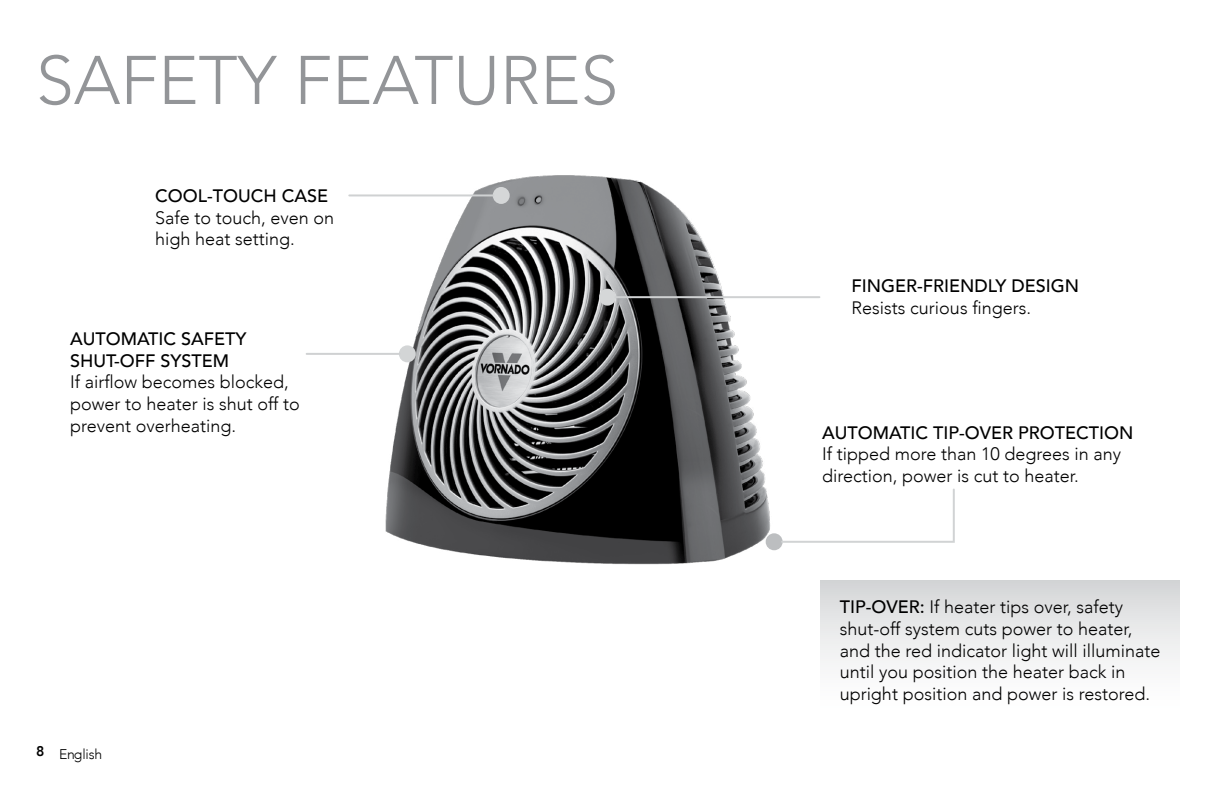
<style>
.page{position:relative;width:1224px;height:792px;background:#fff}
.page>*{position:absolute;margin:0;border:0;box-sizing:border-box;transform-origin:0 0}
.t1{font:300 68px "Avenir";color:#939598}
.t2{font:300 18px/21.6px "Avenir";color:#000}
.t3{font:500 18px "Avenir";color:#000}
.t4{font:300 14px "Avenir";letter-spacing:-.02em;color:#000}
.s1{font-weight:500}
</style>
<div class="page">
<div style="left:820px;top:580px;width:359px;height:136px;background:linear-gradient(to bottom,#d7d8da,#fff)"></div>
<img style="left:348px;top:175px;width:434px;height:390px">
<div style="left:599px;top:289px;width:17px;height:17px;background:#d5d7d8;border-radius:50%"></div>
<hr style="left:615px;top:296px;width:204px;height:2px;background:#cfd1d2">
<div style="left:766px;top:533px;width:17px;height:17px;background:#bcbec0;border-radius:50%"></div>
<svg style="left:780px;top:488px;width:175px;height:56px"></svg>
<div style="left:493px;top:187px;width:17px;height:17px;background:#d5d7d8;border-radius:50%"></div>
<hr style="left:349px;top:194px;width:144px;height:2px;background:#cfd1d2">
<div style="left:399px;top:345px;width:17px;height:17px;background:#d3d5d6;border-radius:50%"></div>
<hr style="left:307px;top:353px;width:92px;height:2px;background:#cfd1d2">
<p class="t1" style="left:36px;top:40px;width:584px">SAFETY FEATURES</p>
<p class="t3" style="left:155px;top:180px;width:174px">COOL-TOUCH CASE</p>
<p class="t2" style="left:155px;top:207px;width:181px">Safe to touch, even on high heat setting.</p>
<p class="t3" style="left:70px;top:323px;width:178px">AUTOMATIC SAFETY</p>
<p class="t3" style="left:70px;top:345px;width:161px">SHUT-OFF SYSTEM</p>
<p class="t2" style="left:70px;top:371px;width:231px">If airfl ow becomes blocked, power to heater is shut off to prevent overheating.</p>
<p class="t4" style="left:36px;top:746px;width:68px"><sup>8</sup> English</p>
<p class="t3" style="left:852px;top:270px;width:229px">FINGER-FRIENDLY DESIGN</p>
<p class="t2" style="left:852px;top:297px;width:181px">Resists curious fingers.</p>
<p class="t3" style="left:822px;top:417px;width:313px">AUTOMATIC TIP-OVER PROTECTION</p>
<p class="t2" style="left:822px;top:443px;width:301px">If tipped more than 10 degrees in any direction, power is cut to heater.</p>
<p class="t2" style="left:840px;top:596px;width:322px"><span class="s1">TIP-OVER:</span> If heater tips over, safety shut-off system cuts power to heater, and the red indicator light will illuminate until you position the heater back in upright position and power is restored.</p>
</div>
